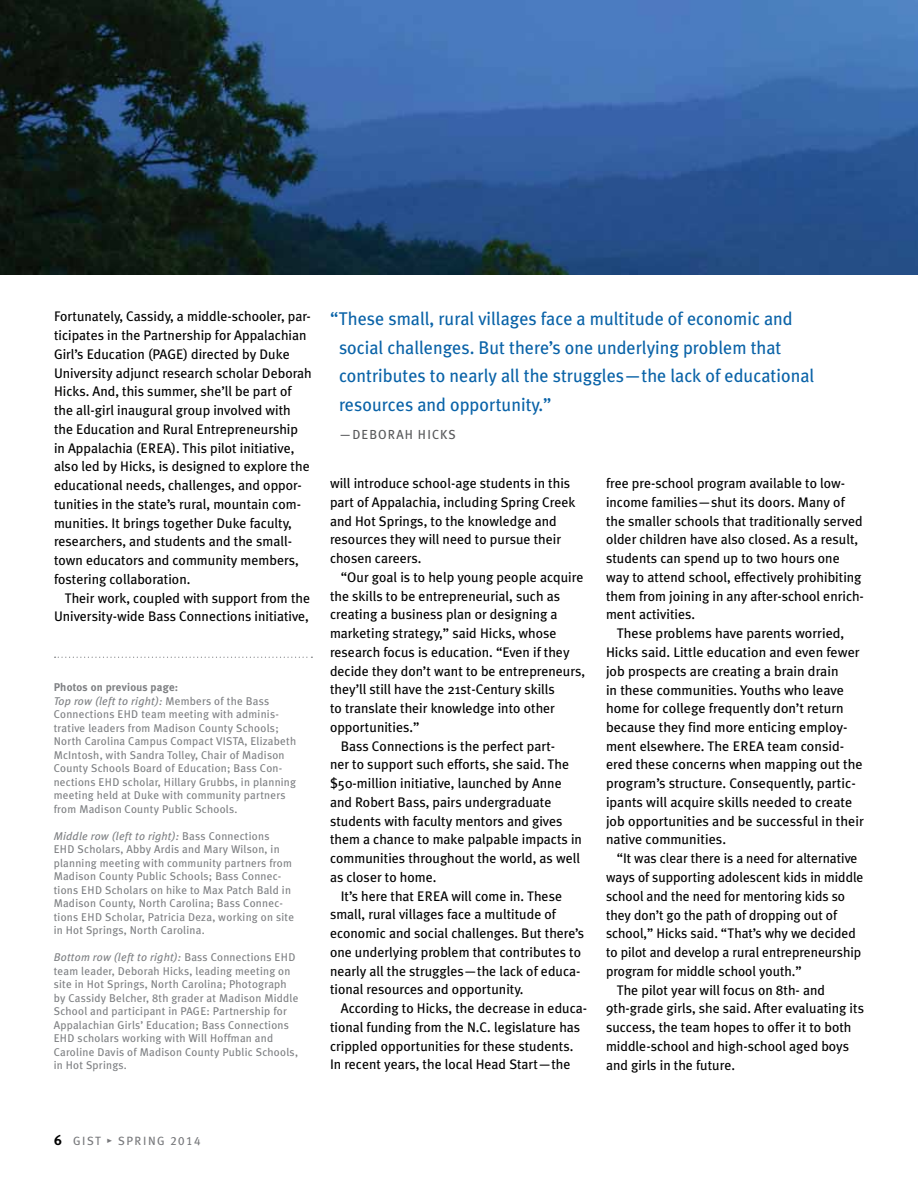
<style>
.page{position:relative;width:918px;height:1188px;background:#fff}
.page>*{position:absolute;margin:0;border:0;box-sizing:border-box;transform-origin:0 0}
.t1{font:18.45px/28.5px "Meta Plus";color:#0a63a8}
.t2{font:13.8px/18.8px "Meta Plus";color:#000}
.t3{font:13.2px "Meta Plus";color:#58595b}
.t4{font:12px "Meta Plus Book Caps";letter-spacing:.12em;color:#77787b}
.t5{font:11.25px/13.5px "Meta Plus";letter-spacing:.02em;color:#7e8083}
.s1{font-weight:700}
.s2{font-style:italic}
.s3{font-family:"Meta Plus Bold Caps";font-size:14.25px;color:#000}
</style>
<div class="page">
<svg style="left:55px;top:657px;width:257px;height:1px"></svg>
<img style="left:0;top:0;width:918px;height:274px">
<p class="t2" style="left:54px;top:307px;width:259px">Fortunately, Cassidy, a middle-schooler, par&shy;ticipates in the Partnership for Appalachian Girl’s Education (PAGE) directed by Duke<br>U niversity adjunct research scholar Deborah Hicks. And, this summer, she’ll be part of the all-girl inaugural group involved with the Education and Rural Entrepreneurship in Appalachia (EREA). This pilot initiative, also led by Hicks, is designed to explore the educational needs, challenges, and oppor&shy;tunities in the state’s rural, mountain com&shy;munities. It brings together Duke faculty, researchers, and students and the small&shy;town educators and community members, fostering collaboration.</p>
<p class="t2" style="left:54px;top:588px;width:258px;text-align:right">Their work, coupled with support from the<br>U niversity-wide Bass Connections initiative,</p>
<p class="t5" style="left:54px;top:681px;width:244px"><span class="s1">Photos on previous page:<br></span><span class="s2">Top row (left to right):</span> Members of the Bass Connections EHD team meeting with adminis&shy;trative leaders from Madison County Schools; North Carolina Campus Compact VISTA, Elizabeth McIntosh, with Sandra Tolley, Chair of Madison County Schools Board of Education; Bass Con&shy;nections EHD scholar, Hillary Grubbs, in planning meeting held at Duke with community partners from Madison County Public Schools.</p>
<p class="t5" style="left:54px;top:829px;width:242px"><span class="s2">Middle row (left to right):</span> Bass Connections<br>EHD Scholars, Abby Ardis and Mary Wilson, in planning meeting with community partners from Madison County Public Schools; Bass Connec&shy;tions EHD Scholars on hike to Max Patch Bald in Madison County, North Carolina; Bass Connec&shy;tions EHD Scholar, Patricia Deza, working on site in Hot Springs, North Carolina.</p>
<p class="t5" style="left:54px;top:951px;width:246px"><span class="s2">Bottom row (left to right):</span> Bass Connections EHD team leader, Deborah Hicks, leading meeting on site in Hot Springs, North Carolina; Photograph by Cassidy Belcher, 8th grader at Madison Middle School and participant in PAGE: Partnership for Appalachian Girls’ Education; Bass Connections EHD scholars working with Will Hoffman and Caroline Davis of Madison County Public Schools, in Hot Springs.</p>
<h1 class="t1" style="left:339px;top:304px;width:477px;text-indent:-9px">“These small, rural villages face a multitude of economic and social challenges. But there’s one underlying problem that contributes to nearly all the struggles—the lack of educational resources and opportunity.”</h1>
<p class="t3" style="left:339px;top:427px;width:32px">—Deborah</p>
<p class="t3" style="left:418px;top:427px;width:38px">Hicks</p>
<p class="t2" style="left:330px;top:474px;width:247px">will introduce school-age students in this part of Appalachia, including Spring Creek and Hot Springs, to the knowledge and resources they will need to pursue their chosen careers.</p>
<p class="t2" style="left:341px;top:568px;width:244px">“Our goal is to help young people acquire</p>
<p class="t2" style="left:330px;top:586px;width:232px">the skills to be entrepreneurial, such as</p>
<p class="t2" style="left:330px;top:605px;width:229px">creating a business plan or designing a</p>
<p class="t2" style="left:330px;top:624px;width:228px">marketing strategy,” said Hicks, whose</p>
<p class="t2" style="left:330px;top:643px;width:241px">research focus is education. “Even if they</p>
<p class="t2" style="left:330px;top:661px;width:257px">decide they don’t want to be entrepreneurs,</p>
<p class="t2" style="left:330px;top:680px;width:226px">they’ll still have the 21st-Century skills</p>
<p class="t2" style="left:330px;top:699px;width:226px">to translate their knowledge into other</p>
<p class="t2" style="left:330px;top:718px;width:91px">opportunities.”</p>
<p class="t2" style="left:341px;top:736px;width:216px">Bass Connections is the perfect part-</p>
<p class="t2" style="left:330px;top:755px;width:241px">ner to support such efforts, she said. The</p>
<p class="t2" style="left:330px;top:774px;width:233px">$50-million initiative, launched by Anne</p>
<p class="t2" style="left:330px;top:793px;width:223px">and Robert Bass, pairs undergraduate</p>
<p class="t2" style="left:330px;top:811px;width:234px">students with faculty mentors and gives</p>
<p class="t2" style="left:330px;top:830px;width:253px">them a chance to make palpable impacts in</p>
<p class="t2" style="left:330px;top:849px;width:252px">communities throughout the world, as well</p>
<p class="t2" style="left:330px;top:868px;width:108px">as closer to home.</p>
<p class="t2" style="left:341px;top:886px;width:223px">It’s here that EREA will come in. These</p>
<p class="t2" style="left:330px;top:905px;width:228px">small, rural villages face a multitude of</p>
<p class="t2" style="left:330px;top:924px;width:256px">economic and social challenges. But there’s</p>
<p class="t2" style="left:330px;top:943px;width:253px">one underlying problem that contributes to</p>
<p class="t2" style="left:330px;top:961px;width:252px">nearly all the struggles—the lack of educa-</p>
<p class="t2" style="left:330px;top:980px;width:195px">tional resources and opportunity.</p>
<p class="t2" style="left:341px;top:999px;width:248px">According to Hicks, the decrease in educa-</p>
<p class="t2" style="left:330px;top:1018px;width:252px">tional funding from the N.C. legislature has</p>
<p class="t2" style="left:330px;top:1036px;width:245px">crippled opportunities for these students.</p>
<p class="t2" style="left:330px;top:1055px;width:242px">In recent years, the local Head Start—the</p>
<p class="t2" style="left:606px;top:474px;width:259px">free pre-school program available to low&shy;income families—shut its doors. Many of the smaller schools that traditionally served older children have also closed. As a result, students can spend up to two hours one way to attend school, effectively prohibiting them from joining in any after-school enrich&shy;ment activities.</p>
<p class="t2" style="left:606px;top:624px;width:259px;text-indent:11px">These problems have parents worried, Hicks said. Little education and even fewer job prospects are creating a brain drain<br>in these communities. Youths who leave home for college frequently don’t return because they find more enticing employ&shy;ment elsewhere. The EREA team consid&shy;ered these concerns when mapping out the program’s structure. Consequently, partic&shy;ipants will acquire skills needed to create job opportunities and be successful in their native communities.</p>
<p class="t2" style="left:617px;top:849px;width:242px">“It was clear there is a need for alternative</p>
<p class="t2" style="left:606px;top:868px;width:259px">ways of supporting adolescent kids in middle</p>
<p class="t2" style="left:606px;top:886px;width:241px">school and the need for mentoring kids so</p>
<p class="t2" style="left:606px;top:905px;width:233px">they don’t go the path of dropping out of</p>
<p class="t2" style="left:606px;top:924px;width:251px">school,” Hicks said. “That’s why we decided</p>
<p class="t2" style="left:606px;top:943px;width:257px">to pilot and develop a rural entrepreneurship</p>
<p class="t2" style="left:606px;top:961px;width:197px">program for middle school youth.”</p>
<p class="t2" style="left:617px;top:980px;width:210px">The pilot year will focus on 8th- and</p>
<p class="t2" style="left:606px;top:999px;width:260px">9th-grade girls, she said. After evaluating its</p>
<p class="t2" style="left:606px;top:1018px;width:247px">success, the team hopes to offer it to both</p>
<p class="t2" style="left:606px;top:1036px;width:245px">middle-school and high-school aged boys</p>
<p class="t2" style="left:606px;top:1055px;width:131px">and girls in the future.</p>
<p class="t4" style="left:54px;top:1134px;width:148px"><span class="s3">6</span> GIST • SPRING 2014</p>
</div>
